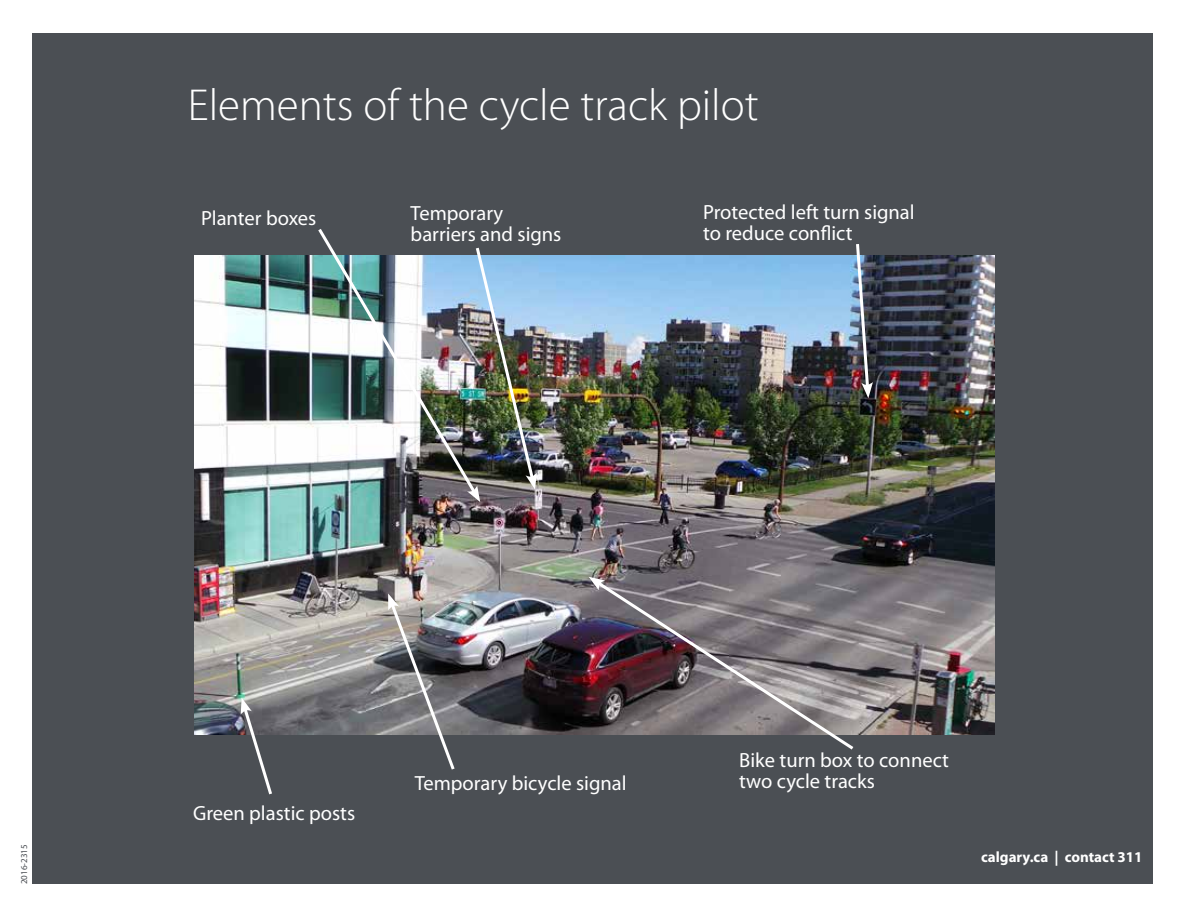
<style>
.page{position:relative;width:1188px;height:918px;background:#fff}
.page>*{position:absolute;margin:0;border:0;box-sizing:border-box;transform-origin:0 0}
.t1{font:300 45px "Myriad Pro";color:#fff}
.t2{font:20.55px/21px "Myriad Pro";color:#fff}
.t3{font:700 15px "Myriad Pro";color:#fff}
.t4{font:9px "Myriad Pro";color:#4b4f54}
</style>
<div class="page">
<div style="left:33px;top:34px;width:1120px;height:850px;background:#4b4f54"></div>
<img style="left:195px;top:256px;width:799px;height:479px">
<img style="left:315px;top:229px;width:152px;height:268px">
<img style="left:467px;top:247px;width:70px;height:255px">
<img style="left:854px;top:244px;width:19px;height:154px">
<svg style="left:593px;top:578px;width:264px;height:172px;background:#746b70"></svg>
<svg style="left:589px;top:577px;width:16px;height:13px"></svg>
<svg style="left:241px;top:698px;width:33px;height:97px"></svg>
<svg style="left:388px;top:593px;width:69px;height:177px"></svg>
<h1 class="t1" style="left:188px;top:78px;width:572px">Elements of the cycle track pilot</h1>
<p class="t2" style="left:201px;top:207px;width:117px">Planter boxes</p>
<p class="t2" style="left:411px;top:202px;width:152px">Temporary barriers and signs</p>
<p class="t2" style="left:703px;top:202px;width:213px;line-height:20.5px">Protected left turn signal to reduce conflict</p>
<p class="t4" style="left:19px;top:884px;width:41px;rotate:-90deg">2016-2315</p>
<p class="t2" style="left:193px;top:802px;width:164px">Green plastic posts</p>
<p class="t2" style="left:739px;top:749px;width:211px">Bike turn box to connect</p>
<p class="t2" style="left:415px;top:772px;width:213px">Temporary bicycle signal</p>
<p class="t2" style="left:739px;top:770px;width:137px">two cycle tracks</p>
<p class="t3" style="left:981px;top:847px;width:163px">calgary.ca | contact 311</p>
</div>
